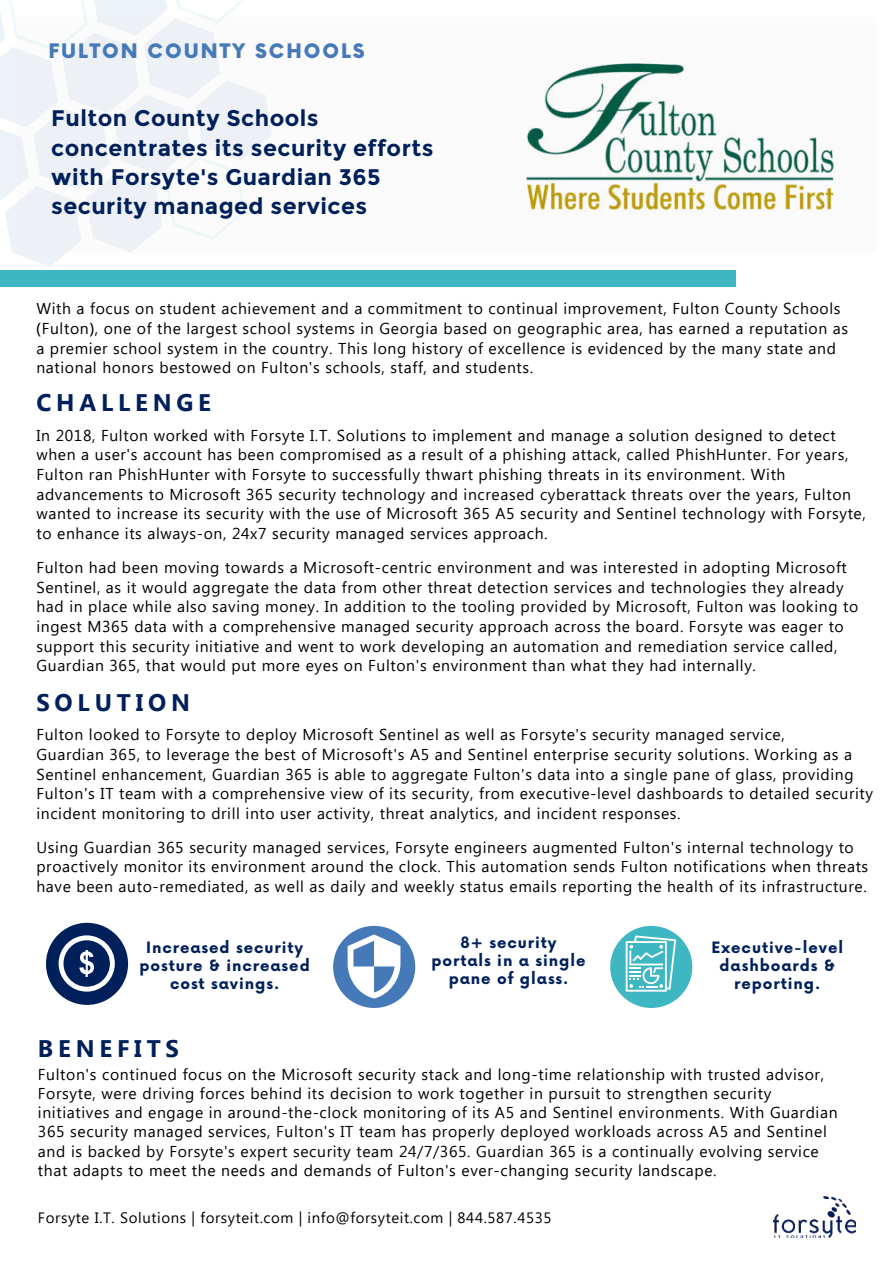
<style>
.page{position:relative;width:893px;height:1264px;background:#fff}
.page>*{position:absolute;margin:0;border:0;box-sizing:border-box;transform-origin:0 0}
.t1{font:700 24px "Segoe UI";letter-spacing:.2em;color:#00205b}
.t2{font:700 22.5px/29.2px "Montserrat";letter-spacing:.02em;color:#00205b}
.t3{font:900 19.5px "Now";letter-spacing:.1em;color:#4679b8}
.t4{font:15.75px/19.6px "Segoe UI";letter-spacing:.04em;color:#000}
.t5{font:700 15.3px/18px "Now";letter-spacing:.06em;color:#00205b;text-align:center}
.t6{font:15px "Segoe UI";letter-spacing:.04em;color:#000}
.s1{font-family:"Noto Sans"}
</style>
<div class="page">
<div style="left:0;top:271px;width:735px;height:15px;background:#3fb7c2"></div>
<svg style="left:0;top:0;width:245px;height:266px"></svg>
<svg style="left:17px;top:17px;width:823px;height:236px"></svg>
<img style="left:519px;top:56px;width:320px;height:159px">
<img style="left:773px;top:1196px;width:82px;height:41px">
<div style="left:46px;top:922px;width:82px;height:82px;background:#00205b;border-radius:50%"></div>
<div style="left:333px;top:925px;width:82px;height:82px;background:#4679b8;border-radius:50%"></div>
<div style="left:610px;top:925px;width:82px;height:82px;background:#3fb7c2;border-radius:50%"></div>
<svg style="left:59px;top:935px;width:56px;height:56px"></svg>
<svg style="left:347px;top:934px;width:53px;height:64px"></svg>
<svg style="left:625px;top:935px;width:51px;height:56px"></svg>
<p class="t3" style="left:49px;top:37px;width:317px">FULTON COUNTY SCHOOLS</p>
<h2 class="t2" style="left:51px;top:104px;width:383px">Fulton County Schools concentrates its security efforts with Forsyte's Guardian 365 security managed services</h2>
<p class="t4" style="left:36px;top:299px;width:813px">With a focus on student achievement and a commitment to continual improvement, Fulton County Schools <span class="s1">(</span>Fulton<span class="s1">)</span>, one of the largest school systems in Georgia based on geographic area, has earned a reputation as a premier school system in the country. This long history of excellence is evidenced by the many state and national honors bestowed on Fulton's schools, staff, and students.</p>
<h1 class="t1" style="left:36px;top:389px;width:176px">CHALLENGE</h1>
<p class="t4" style="left:36px;top:425px;width:830px">In 2018, Fulton worked with Forsyte I.T. Solutions to implement and manage a solution designed to detect when a user's account has been compromised as a result of a phishing attack, called PhishHunter. For years, Fulton ran PhishHunter with Forsyte to successfully thwart phishing threats in its environment. With advancements to Microsoft 365 security technology and increased cyberattack threats over the years, Fulton wanted to increase its security with the use of Microsoft 365 A5 security and Sentinel technology with Forsyte, to enhance its always-on, 24x7 security managed services approach.</p>
<p class="t4" style="left:36px;top:557px;width:823px">Fulton had been moving towards a Microsoft-centric environment and was interested in adopting Microsoft Sentinel, as it would aggregate the data from other threat detection services and technologies they already had in place while also saving money. In addition to the tooling provided by Microsoft, Fulton was looking to ingest M365 data with a comprehensive managed security approach across the board. Forsyte was eager to support this security initiative and went to work developing an automation and remediation service called, Guardian 365, that would put more eyes on Fulton's environment than what they had internally.</p>
<h1 class="t1" style="left:36px;top:688px;width:155px">SOLUTION</h1>
<p class="t4" style="left:36px;top:725px;width:838px">Fulton looked to Forsyte to deploy Microsoft Sentinel as well as Forsyte's security managed service,<br>Guardian 365, to leverage the best of Microsoft's A5 and Sentinel enterprise security solutions. Working as a Sentinel enhancement, Guardian 365 is able to aggregate Fulton's data into a single pane of glass, providing Fulton's IT team with a comprehensive view of its security, from executive-level dashboards to detailed security incident monitoring to drill into user activity, threat analytics, and incident responses.</p>
<p class="t4" style="left:36px;top:837px;width:833px">Using Guardian 365 security managed services, Forsyte engineers augmented Fulton's internal technology to proactively monitor its environment around the clock. This automation sends Fulton notifications when threats have been auto-remediated, as well as daily and weekly status emails reporting the health of its infrastructure.</p>
<p class="t5" style="left:139px;top:938px;width:172px">Increased security posture &amp; increased cost savings.</p>
<p class="t5" style="left:431px;top:932px;width:156px">8+ security portals in a single pane of glass.</p>
<p class="t5" style="left:711px;top:938px;width:133px">Executive-level dashboards &amp; reporting.</p>
<h1 class="t1" style="left:38px;top:1034px;width:142px">BENEFITS</h1>
<p class="t4" style="left:38px;top:1065px;width:801px;line-height:19px">Fulton's continued focus on the Microsoft security stack and long-time relationship with trusted advisor, Forsyte, were driving forces behind its decision to work together in pursuit to strengthen security initiatives and engage in around-the-clock monitoring of its A5 and Sentinel environments. With Guardian 365 security managed services, Fulton's IT team has properly deployed workloads across A5 and Sentinel and is backed by Forsyte's expert security team 24/7/365. Guardian 365 is a continually evolving service that adapts to meet the needs and demands of Fulton's ever-changing security landscape.</p>
<p class="t6" style="left:38px;top:1208px;width:515px">Forsyte I.T. Solutions | forsyteit.com | info@forsyteit.com | 844.587.4535</p>
</div>
